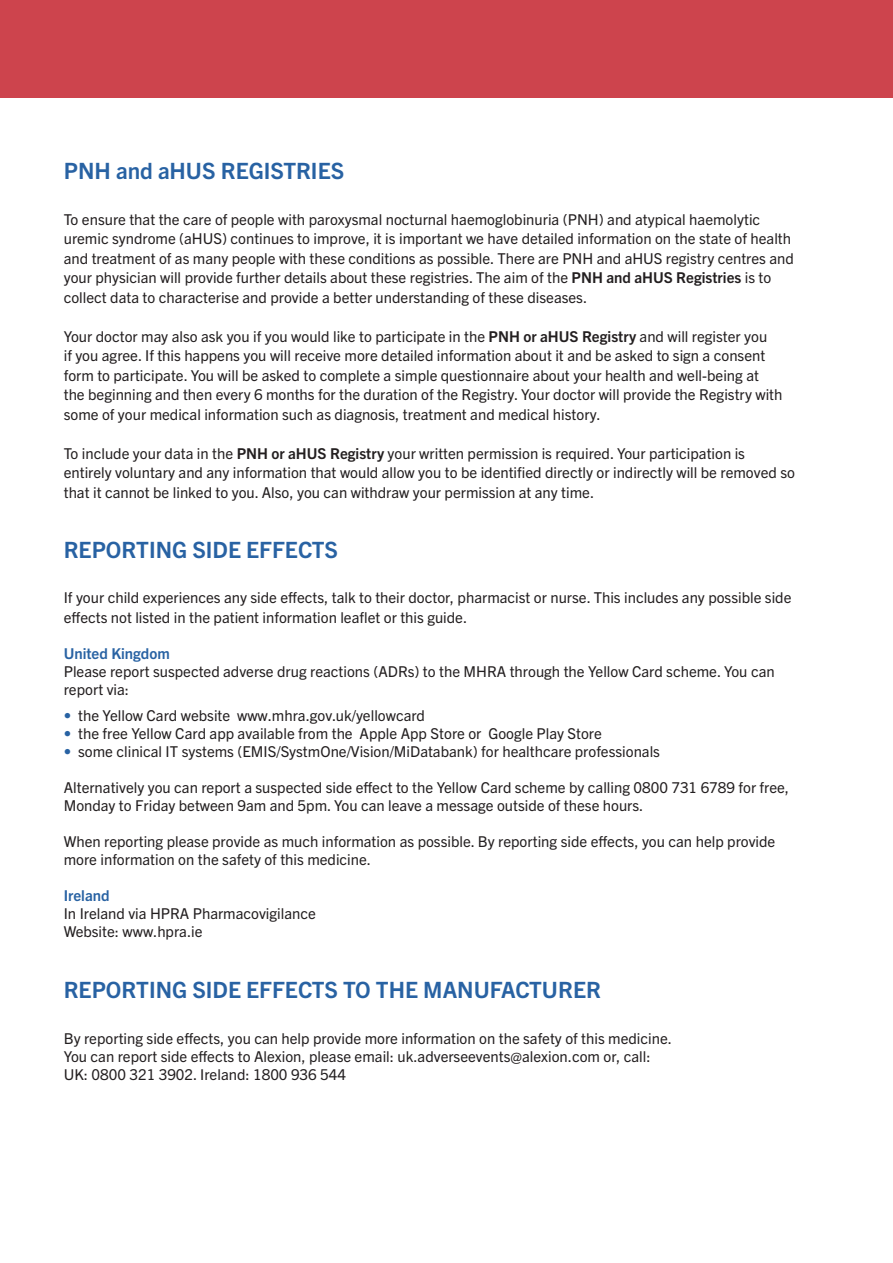
<style>
.page{position:relative;width:893px;height:1263px;background:#fff}
.page>*{position:absolute;margin:0;border:0;box-sizing:border-box;transform-origin:0 0}
.t1{font:700 22.5px "Trade Gothic Next LT Pro";color:#2862a3}
.t2{font:15px/19.5px "Trade Gothic Next LT Pro";color:#231f20}
.t3{font:700 15px "Trade Gothic Next LT Pro";color:#2862a3}
.s1{font-weight:700}
.s2{color:#2862a3}
</style>
<div class="page">
<div style="left:0;top:0;width:893px;height:98px;background:#cd444d"></div>
<p class="t1" style="left:64px;top:155px;width:282px">PNH and aHUS REGISTRIES</p>
<p class="t2" style="left:64px;top:208px;width:732px">To ensure that the care of people with paroxysmal nocturnal haemoglobinuria (PNH) and atypical haemolytic uremic syndrome (aHUS) continues to improve, it is important we have detailed information on the state of health and treatment of as many people with these conditions as possible. There are PNH and aHUS registry centres and your physician will provide further details about these registries. The aim of the <span class="s1">PNH and aHUS Registries</span> is to collect data to characterise and provide a better understanding of these diseases.</p>
<p class="t2" style="left:64px;top:325px;width:720px">Your doctor may also ask you if you would like to participate in the <span class="s1">PNH or aHUS Registry</span> and will register you<br>if you agree. If this happens you will receive more detailed information about it and be asked to sign a consent form to participate. You will be asked to complete a simple questionnaire about your health and well-being at the beginning and then every 6 months for the duration of the Registry. Your doctor will provide the Registry with some of your medical information such as diagnosis, treatment and medical history.</p>
<p class="t2" style="left:64px;top:442px;width:733px">To include your data in the <span class="s1">PNH or aHUS Registry</span> your written permission is required. Your participation is entirely voluntary and any information that would allow you to be identified directly or indirectly will be removed so that it cannot be linked to you. Also, you can withdraw your permission at any time.</p>
<p class="t1" style="left:64px;top:534px;width:276px">REPORTING SIDE EFFECTS</p>
<p class="t2" style="left:64px;top:587px;width:729px">If your child experiences any side effects, talk to their doctor, pharmacist or nurse. This includes any possible side effects not listed in the patient information leaflet or this guide.</p>
<p class="t3" style="left:64px;top:643px;width:108px">United Kingdom</p>
<p class="t2" style="left:64px;top:661px;width:712px;line-height:18px">Please report suspected adverse drug reactions (ADRs) to the MHRA through the Yellow Card scheme. You can report via:</p>
<p class="t2" style="left:64px;top:705px;width:363px"><span class="s2">•</span> the Yellow Card website www.mhra.gov.uk/yellowcard</p>
<p class="t2" style="left:64px;top:723px;width:540px"><span class="s2">•</span> the free Yellow Card app available from the Apple App Store or Google Play Store</p>
<p class="t2" style="left:64px;top:741px;width:598px"><span class="s2">•</span> some clinical IT systems (EMIS/SystmOne/Vision/MiDatabank) for healthcare professionals</p>
<p class="t2" style="left:64px;top:778px;width:727px;line-height:18px">Alternatively you can report a suspected side effect to the Yellow Card scheme by calling 0800 731 6789 for free,<br>Monday to Friday between 9am and 5pm. You can leave a message outside of these hours.</p>
<p class="t2" style="left:64px;top:832px;width:713px;line-height:18px">When reporting please provide as much information as possible. By reporting side effects, you can help provide more information on the safety of this medicine.</p>
<p class="t3" style="left:64px;top:885px;width:47px">Ireland</p>
<p class="t2" style="left:64px;top:903px;width:254px">In Ireland via HPRA Pharmacovigilance</p>
<p class="t2" style="left:64px;top:921px;width:140px">Website: www.hpra.ie</p>
<p class="t1" style="left:64px;top:974px;width:539px">REPORTING SIDE EFFECTS TO THE MANUFACTURER</p>
<p class="t2" style="left:64px;top:1027px;width:610px">By reporting side effects, you can help provide more information on the safety of this medicine.</p>
<p class="t2" style="left:64px;top:1046px;width:588px;line-height:18px">You can report side effects to Alexion, please email: uk.adverseevents@alexion.com or, call:<br>UK: 0800 321 3902. Ireland: 1800 936 544</p>
</div>
